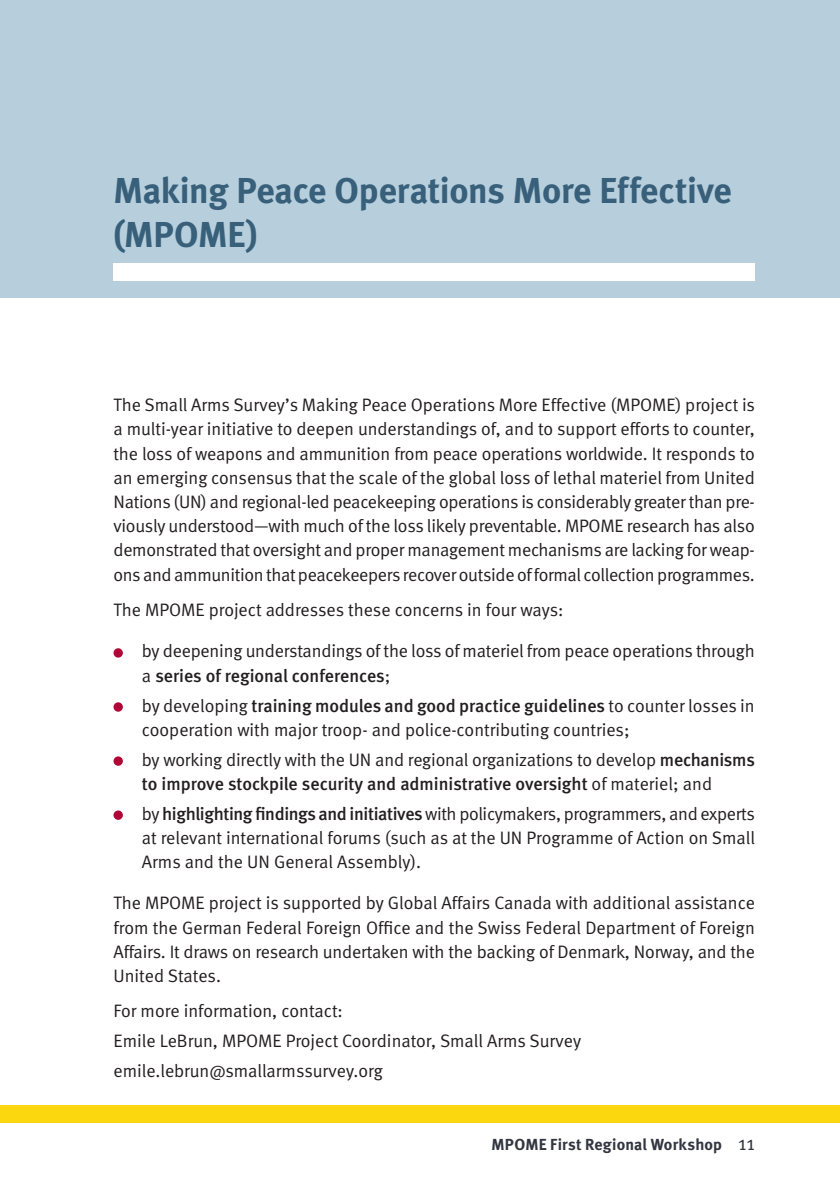
<style>
.page{position:relative;width:840px;height:1191px;background:#fff}
.page>*{position:absolute;margin:0;border:0;box-sizing:border-box;transform-origin:0 0}
.t1{font:700 36px/44px "Meta";letter-spacing:-.005em;color:#38607a}
.t2{font:18px/24.2px "Meta Normal";letter-spacing:-.01em;color:#231f20;text-align:justify}
.t3{font:500 18px/29.8px "Meta";color:#231f20}
.t4{font:700 16px "Meta";letter-spacing:.01em;color:#323640}
.s1{font-family:"Meta Normal";font-weight:400}
.s2{font-family:"Meta";font-weight:500}
.s3{font-family:"Meta Normal";font-weight:400;font-size:20px}
</style>
<div class="page">
<div style="left:0;top:1106px;width:839px;height:17px;background:#fad70f"></div>
<div style="left:113px;top:648px;width:10px;height:9px;background:#b30437;border-radius:50%"></div>
<div style="left:113px;top:702px;width:10px;height:9px;background:#b30437;border-radius:50%"></div>
<div style="left:113px;top:756px;width:10px;height:9px;background:#b30437;border-radius:50%"></div>
<svg style="left:113px;top:810px;width:10px;height:10px"></svg>
<div style="left:0;top:0;width:839px;height:298px;background:#b7cfdd"></div>
<div style="left:113px;top:264px;width:641px;height:17px;background:#fff"></div>
<h1 class="t1" style="left:113px;top:167px;width:619px">Making Peace Operations More Effective (MPOME)</h1>
<p class="t2" style="left:113px;top:393px;width:642px">The Small Arms Survey’s Making Peace Operations More Effective (MPOME) project is a multi-year initiative to deepen understandings of, and to support efforts to counter, the loss of weapons and ammunition from peace operations worldwide. It responds to an emerging consensus that the scale of the global loss of lethal materiel from United Nations (UN) and regional-led peacekeeping operations is considerably greater than pre&shy;viously understood—with much of the loss likely preventable. MPOME research has also demonstrated that oversight and proper management mechanisms are lacking for weap&shy;ons and ammunition that peacekeepers recover outside of formal collection programmes.</p>
<p class="t2" style="left:113px;top:597px;width:451px">The MPOME project addresses these concerns in four ways:</p>
<p class="t2" style="left:142px;top:639px;width:614px">by deepening understandings of the loss of materiel from peace operations through</p>
<p class="t3" style="left:142px;top:660px;width:614px"><span class="s1">a</span> series of regional conferences<span class="s1">;<br>by developing</span> training modules and good practice guidelines <span class="s1">to counter losses in</span></p>
<p class="t2" style="left:142px;top:714px;width:614px;line-height:29.8px">cooperation with major troop- and police-contributing countries;<br>by working directly with the UN and regional organizations to develop <span class="s2">mechanisms</span></p>
<p class="t3" style="left:142px;top:768px;width:571px">to improve stockpile security and administrative oversight <span class="s1">of materiel; and</span></p>
<p class="t2" style="left:142px;top:801px;width:614px">by <span class="s2">highlighting findings and initiatives</span> with policymakers, programmers, and experts at relevant international forums (such as at the UN Programme of Action on Small Arms and the UN General Assembly).</p>
<p class="t2" style="left:113px;top:890px;width:642px">The MPOME project is supported by Global Affairs Canada with additional assistance from the German Federal Foreign Office and the Swiss Federal Department of Foreign Affairs. It draws on research undertaken with the backing of Denmark, Norway, and the United States.</p>
<p class="t2" style="left:113px;top:996px;width:469px;line-height:29.8px;text-align:left">For more information, contact:<br>Emile LeBrun, MPOME Project Coordinator, Small Arms Survey emile.lebrun@smallarmssurvey.org</p>
<p class="t4" style="left:491px;top:1134px;width:264px">MPOME First Regional Workshop <span class="s3">11</span></p>
</div>
